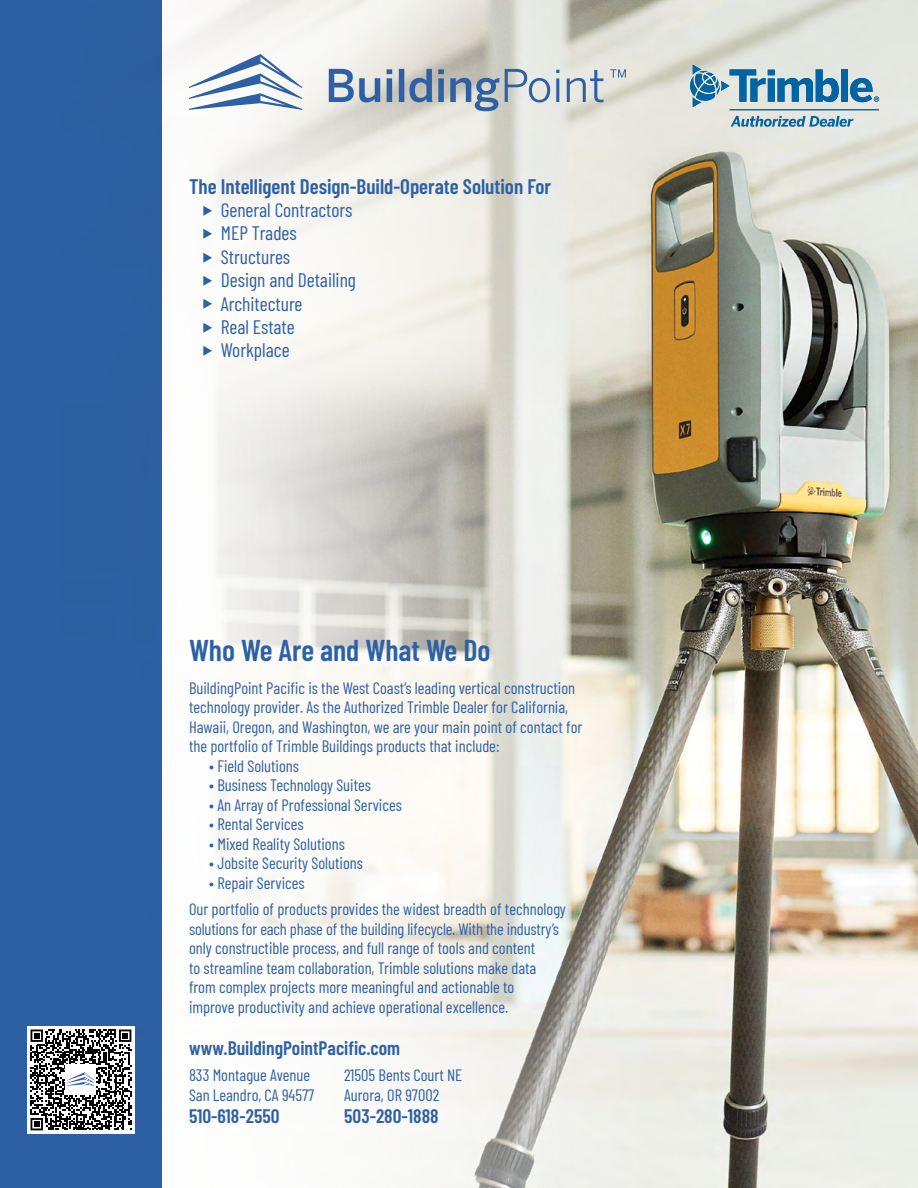
<style>
.page{position:relative;width:918px;height:1188px;background:#fff}
.page>*{position:absolute;margin:0;border:0;box-sizing:border-box;transform-origin:0 0}
.t1{font:600 30px "Barlow Condensed";color:#2d60a4}
.t2{font:600 21px "Barlow Condensed";color:#2d60a4}
.t3{font:19.5px "Barlow Condensed";color:#2d60a4}
.t4{font:600 19.5px "Barlow Condensed";color:#2d60a4}
.t5{font:16.5px/19.5px "Barlow Condensed";color:#2d60a4}
</style>
<div class="page">
<img style="left:169px;top:0;width:749px;height:1188px">
<svg style="left:329px;top:69px;width:275px;height:42px;background:#a9b7c4"></svg>
<svg style="left:189px;top:54px;width:113px;height:56px"></svg>
<svg style="left:610px;top:69px;width:16px;height:9px"></svg>
<svg style="left:731px;top:116px;width:123px;height:11px"></svg>
<div style="left:841px;top:69px;width:7px;height:33px;background:#0063a3"></div>
<svg style="left:850px;top:78px;width:29px;height:24px"></svg>
<svg style="left:690px;top:65px;width:149px;height:42px;background:#87b0c5"></svg>
<hr style="left:730px;top:109px;width:149px;height:1px;background:#0063a3">
<div style="left:0;top:0;width:162px;height:1188px;background:#2d60a4"></div>
<svg style="left:27px;top:1026px;width:108px;height:108px;background:#e8e8e8"></svg>
<svg style="left:31px;top:1030px;width:100px;height:100px;background:#7d7e7e"></svg>
<p class="t2" style="left:189px;top:171px;width:364px">The Intelligent Design-Build-Operate Solution For</p>
<p class="t3" style="left:202px;top:196px;width:151px">◆ General Contractors</p>
<p class="t3" style="left:202px;top:219px;width:96px">◆ MEP Trades</p>
<p class="t3" style="left:202px;top:243px;width:89px">◆ Structures</p>
<p class="t3" style="left:202px;top:266px;width:155px">◆ Design and Detailing</p>
<p class="t3" style="left:202px;top:290px;width:102px">◆ Architecture</p>
<p class="t3" style="left:202px;top:313px;width:94px">◆ Real Estate</p>
<p class="t3" style="left:202px;top:336px;width:89px">◆ Workplace</p>
<h1 class="t1" style="left:189px;top:629px;width:303px">Who We Are and What We Do</h1>
<p class="t5" style="left:189px;top:677px;width:395px">BuildingPoint Pacific is the West Coast’s leading vertical construction technology provider. As the Authorized Trimble Dealer for California, Hawaii, Oregon, and Washington, we are your main point of contact for the portfolio of Trimble Buildings products that include:</p>
<p class="t5" style="left:209px;top:755px;width:91px">• Field Solutions</p>
<p class="t5" style="left:209px;top:774px;width:163px">• Business Technology Suites</p>
<p class="t5" style="left:209px;top:794px;width:194px">• An Array of Professional Services</p>
<p class="t5" style="left:209px;top:813px;width:96px">• Rental Services</p>
<p class="t5" style="left:209px;top:833px;width:137px">• Mixed Reality Solutions</p>
<p class="t5" style="left:209px;top:852px;width:155px">• Jobsite Security Solutions</p>
<p class="t5" style="left:189px;top:869px;width:379px;line-height:26.2px;text-indent:20px">• Repair Services<br>Our portfolio of products provides the widest breadth of technology</p>
<p class="t5" style="left:189px;top:918px;width:371px">solutions for each phase of the building lifecycle. With the industry’s only constructible process, and full range of tools and content<br>to streamline team collaboration, Trimble solutions make data from complex projects more meaningful and actionable to improve productivity and achieve operational excellence.</p>
<p class="t4" style="left:189px;top:1034px;width:213px">www.BuildingPointPacific.com</p>
<p class="t5" style="left:189px;top:1065px;width:127px">833 Montague Avenue<br>San Leandro, CA 94577</p>
<p class="t4" style="left:189px;top:1103px;width:92px">510-618-2550</p>
<p class="t5" style="left:344px;top:1065px;width:120px">21505 Bents Court NE<br>Aurora, OR 97002</p>
<p class="t4" style="left:344px;top:1103px;width:96px">503-280-1888</p>
</div>
